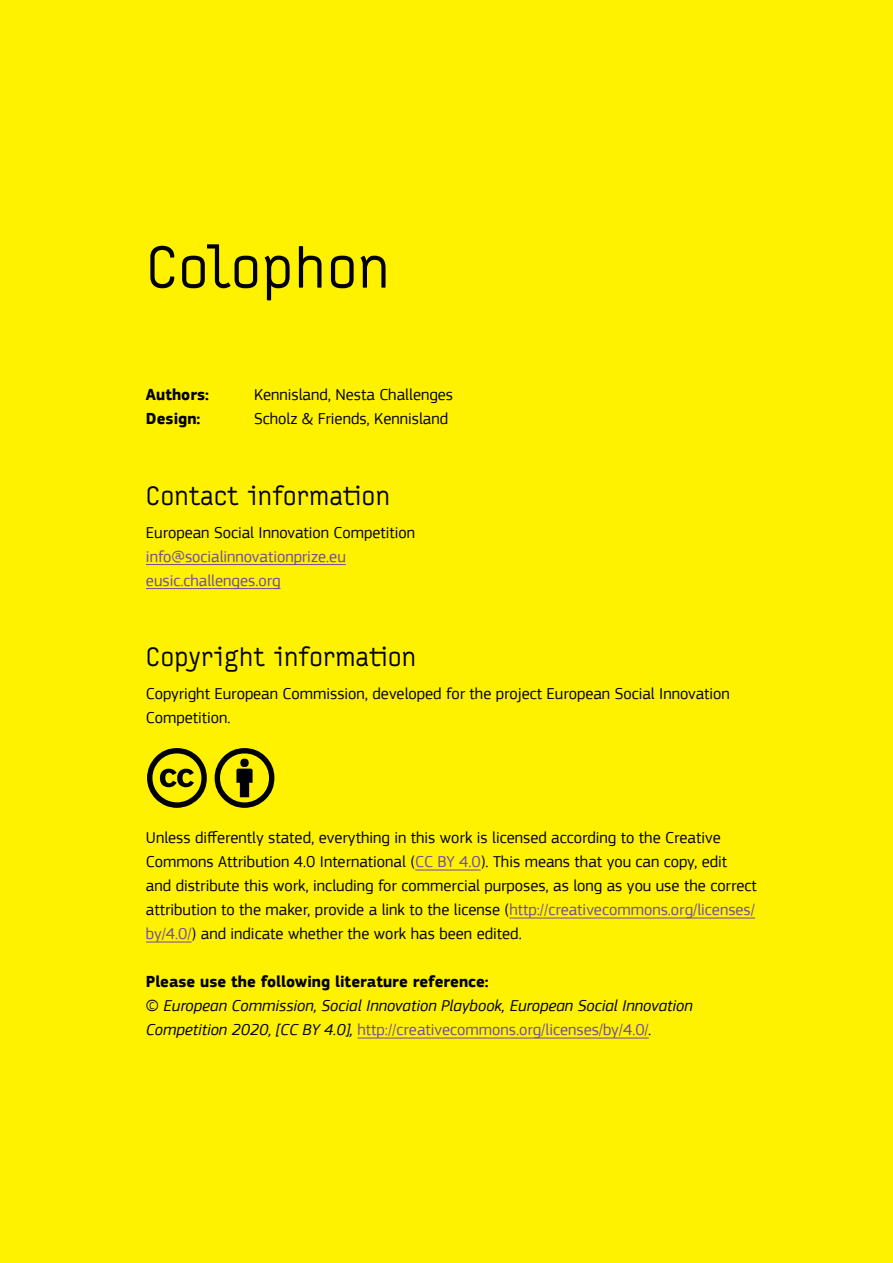
<style>
.page{position:relative;width:893px;height:1263px;background:#fff200}
.page>*{position:absolute;margin:0;border:0;box-sizing:border-box;transform-origin:0 0}
.t1{font:60px "Typestar";color:#000}
.t2{font:27px "Typestar";letter-spacing:-.01em;color:#000}
.t3{font:16.5px/24px "EC Square Sans Pro";color:#000}
.t4{font:italic 16.5px/24px "EC Square Sans Pro";color:#000}
.t5{font:700 16.5px "EC Square Sans Pro";color:#000}
.t6{font:16.5px/24px "EC Square Sans Pro";color:#704a9e}
.s1{color:#704a9e}
.s2{font-style:normal;color:#704a9e}
</style>
<div class="page">
<hr style="left:146px;top:564px;width:200px;height:1px;background:#704a9e">
<hr style="left:146px;top:588px;width:135px;height:1px;background:#704a9e">
<hr style="left:415px;top:869px;width:66px;height:1px;background:#704a9e">
<hr style="left:509px;top:917px;width:246px;height:1px;background:#704a9e">
<hr style="left:146px;top:941px;width:46px;height:1px;background:#704a9e">
<hr style="left:357px;top:1037px;width:292px;height:1px;background:#704a9e">
<svg style="left:147px;top:748px;width:60px;height:60px"></svg>
<svg style="left:214px;top:748px;width:60px;height:60px"></svg>
<h1 class="t1" style="left:146px;top:234px;width:246px">Colophon</h1>
<p class="t5" style="left:146px;top:385px;width:65px">Authors:</p>
<p class="t3" style="left:254px;top:383px;width:201px">Kennisland, Nesta Challenges</p>
<p class="t5" style="left:146px;top:409px;width:56px">Design:</p>
<p class="t3" style="left:254px;top:407px;width:196px">Scholz &amp; Friends, Kennisland</p>
<h2 class="t2" style="left:146px;top:480px;width:246px">Contact information</h2>
<p class="t3" style="left:146px;top:520px;width:271px">European Social Innovation Competition</p>
<p class="t6" style="left:146px;top:544px;width:201px">info@socialinnovationprize.eu eusic.challenges.org</p>
<h2 class="t2" style="left:146px;top:642px;width:272px">Copyright information</h2>
<p class="t3" style="left:146px;top:682px;width:585px">Copyright European Commission, developed for the project European Social Innovation<br>Competition.</p>
<p class="t3" style="left:146px;top:826px;width:612px">Unless differently stated, everything in this work is licensed according to the Creative Commons Attribution 4.0 International (<span class="s1">CC BY 4.0</span>). This means that you can copy, edit<br>and distribute this work, including for commercial purposes, as long as you use the correct attribution to the maker, provide a link to the license (<span class="s1">http://creativecommons.org/licenses/ by/4.0/</span>) and indicate whether the work has been edited.</p>
<p class="t5" style="left:146px;top:972px;width:344px">Please use the following literature reference:</p>
<p class="t4" style="left:146px;top:994px;width:548px">© European Commission, Social Innovation Playbook, European Social Innovation<br>Competition 2020, [CC BY 4.0], <span class="s2">http://creativecommons.org/licenses/by/4.0/</span>.</p>
</div>
